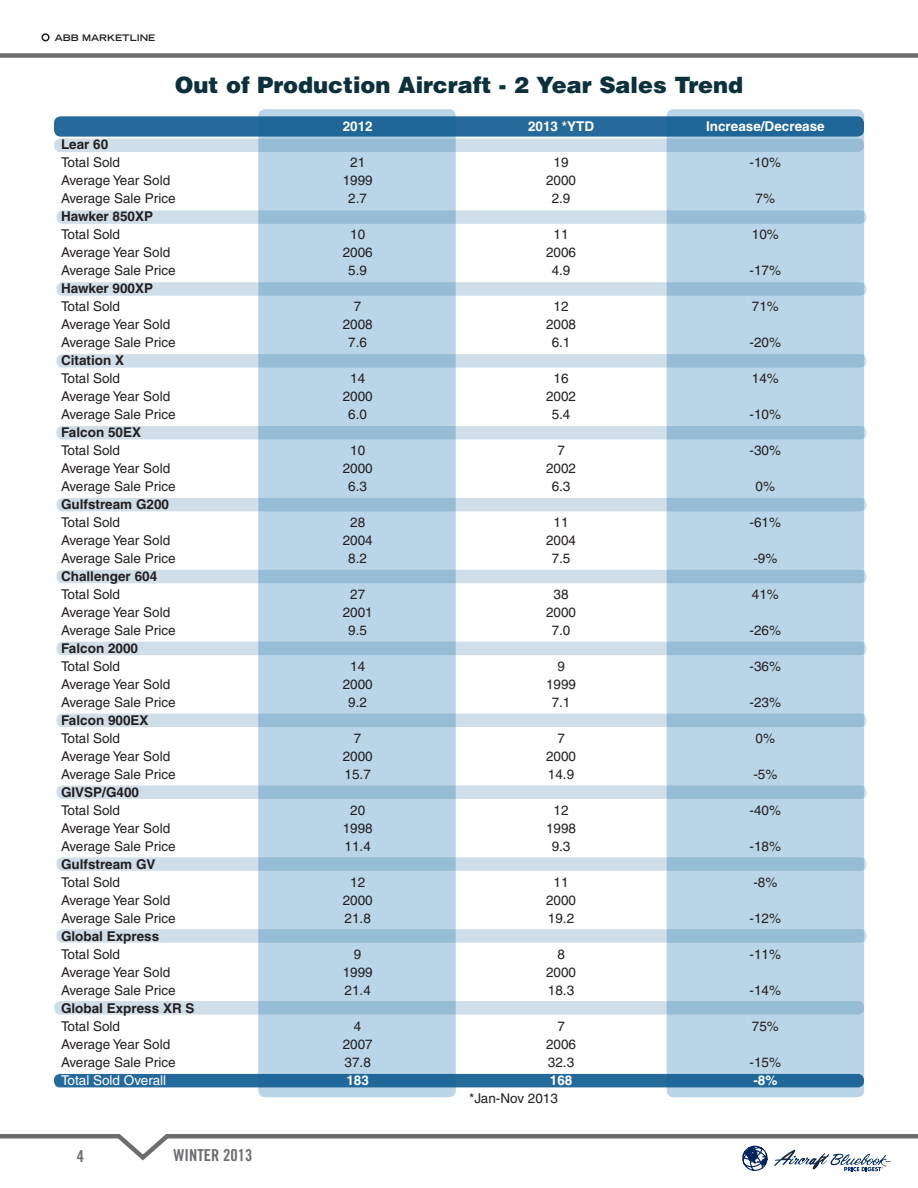
<style>
.page{position:relative;width:918px;height:1188px;background:#fff}
.page>*{position:absolute;margin:0;border:0;box-sizing:border-box;transform-origin:0 0}
.t1{font:900 22.5px "Helvetica";color:#0c313b}
.t2{font:16.5px "Trade Gothic LT Std Bd Cn 20";color:#6c6d70}
.t3{font:13.5px/18px "Helvetica";color:#231f20;text-align:center}
.t4{font:700 13.5px "Helvetica";color:#231f20}
.t5{font:700 13.5px "Helvetica";color:#fff}
.t6{font:13.5px "Helvetica";color:#fff}
.t7{font:700 expanded 9px "Trade Gothic LT Std";color:#231f20}
</style>
<div class="page">
<svg style="left:0;top:1134px;width:918px;height:38px"></svg>
<div style="left:41px;top:33px;width:9px;height:8px;border:2px solid #231f20;border-radius:50%"></div>
<div style="left:0;top:53px;width:918px;height:5px;background:#6c6d70"></div>
<div style="left:258px;top:109px;width:198px;height:988px;background:#b9d5e7;border-radius:7px"></div>
<div style="left:667px;top:109px;width:197px;height:988px;background:#b9d5e7;border-radius:7px"></div>
<div style="left:54px;top:1074px;width:810px;height:13px;background:#266a9c;border-radius:6px"></div>
<div style="left:54px;top:116px;width:810px;height:21px;background:#266a9c;border-radius:7px"></div>
<svg style="left:54px;top:138px;width:810px;height:14px;background:#b5cee0"></svg>
<svg style="left:56px;top:210px;width:810px;height:14px;background:#b5cee0"></svg>
<svg style="left:56px;top:282px;width:810px;height:14px;background:#b5cee0"></svg>
<svg style="left:56px;top:354px;width:810px;height:14px;background:#b5cee0"></svg>
<svg style="left:56px;top:426px;width:810px;height:14px;background:#b5cee0"></svg>
<svg style="left:56px;top:498px;width:810px;height:13px;background:#b3cddf"></svg>
<svg style="left:56px;top:570px;width:810px;height:13px;background:#b3cddf"></svg>
<svg style="left:56px;top:642px;width:810px;height:13px;background:#b3cddf"></svg>
<svg style="left:56px;top:714px;width:810px;height:13px;background:#b3cddf"></svg>
<svg style="left:56px;top:785px;width:810px;height:14px;background:#b5cee0"></svg>
<svg style="left:56px;top:857px;width:810px;height:14px;background:#b5cee0"></svg>
<svg style="left:56px;top:929px;width:810px;height:14px;background:#b5cee0"></svg>
<svg style="left:54px;top:1001px;width:810px;height:14px;background:#b5cee0"></svg>
<p class="t7" style="left:55px;top:32px;width:102px">ABB MARKETLINE</p>
<h1 class="t1" style="left:175px;top:70px;width:570px">Out of Production Aircraft - 2 Year Sales Trend</h1>
<p class="t4" style="left:61px;top:136px;width:49px">Lear 60</p>
<p class="t3" style="left:61px;top:154px;width:116px;text-align:left">Total Sold<br>Average Year Sold<br>Average Sale Price</p>
<p class="t4" style="left:61px;top:208px;width:94px">Hawker 850XP</p>
<p class="t3" style="left:61px;top:226px;width:116px;text-align:left">Total Sold<br>Average Year Sold<br>Average Sale Price</p>
<p class="t4" style="left:61px;top:280px;width:94px">Hawker 900XP</p>
<p class="t3" style="left:61px;top:298px;width:116px;text-align:left">Total Sold<br>Average Year Sold<br>Average Sale Price</p>
<p class="t4" style="left:61px;top:352px;width:65px">Citation X</p>
<p class="t3" style="left:61px;top:370px;width:116px;text-align:left">Total Sold<br>Average Year Sold<br>Average Sale Price</p>
<p class="t4" style="left:61px;top:424px;width:82px">Falcon 50EX</p>
<p class="t3" style="left:61px;top:442px;width:116px;text-align:left">Total Sold<br>Average Year Sold<br>Average Sale Price</p>
<p class="t4" style="left:61px;top:496px;width:110px">Gulfstream G200</p>
<p class="t3" style="left:61px;top:514px;width:116px;text-align:left">Total Sold<br>Average Year Sold<br>Average Sale Price</p>
<p class="t4" style="left:61px;top:568px;width:98px">Challenger 604</p>
<p class="t3" style="left:61px;top:586px;width:116px;text-align:left">Total Sold<br>Average Year Sold<br>Average Sale Price</p>
<p class="t4" style="left:61px;top:640px;width:79px">Falcon 2000</p>
<p class="t3" style="left:61px;top:658px;width:116px;text-align:left">Total Sold<br>Average Year Sold<br>Average Sale Price</p>
<p class="t4" style="left:61px;top:712px;width:89px">Falcon 900EX</p>
<p class="t3" style="left:61px;top:730px;width:116px;text-align:left">Total Sold<br>Average Year Sold<br>Average Sale Price</p>
<p class="t4" style="left:61px;top:784px;width:80px">GIVSP/G400</p>
<p class="t3" style="left:61px;top:801px;width:116px;text-align:left">Total Sold<br>Average Year Sold<br>Average Sale Price</p>
<p class="t4" style="left:61px;top:856px;width:96px">Gulfstream GV</p>
<p class="t3" style="left:61px;top:873px;width:116px;text-align:left">Total Sold<br>Average Year Sold<br>Average Sale Price</p>
<p class="t4" style="left:61px;top:928px;width:100px">Global Express</p>
<p class="t3" style="left:61px;top:945px;width:116px;text-align:left">Total Sold<br>Average Year Sold<br>Average Sale Price</p>
<p class="t4" style="left:61px;top:1000px;width:135px">Global Express XR S</p>
<p class="t3" style="left:61px;top:1017px;width:116px;text-align:left">Total Sold<br>Average Year Sold<br>Average Sale Price</p>
<p class="t6" style="left:61px;top:1073px;width:107px">Total Sold Overall</p>
<p class="t2" style="left:77px;top:1146px;width:9px">4</p>
<p class="t2" style="left:174px;top:1145px;width:80px">WINTER 2013</p>
<p class="t5" style="left:343px;top:118px;width:32px">2012</p>
<p class="t3" style="left:343px;top:153px;width:32px">21<br>1999<br>2.7</p>
<p class="t3" style="left:343px;top:225px;width:32px">10<br>2006<br>5.9</p>
<p class="t3" style="left:343px;top:297px;width:32px">7<br>2008<br>7.6</p>
<p class="t3" style="left:343px;top:369px;width:32px">14<br>2000<br>6.0</p>
<p class="t3" style="left:343px;top:441px;width:32px">10<br>2000<br>6.3</p>
<p class="t3" style="left:343px;top:513px;width:32px">28<br>2004<br>8.2</p>
<p class="t3" style="left:343px;top:585px;width:32px">27<br>2001<br>9.5</p>
<p class="t3" style="left:343px;top:657px;width:32px">14<br>2000<br>9.2</p>
<p class="t3" style="left:343px;top:729px;width:32px">7<br>2000<br>15.7</p>
<p class="t3" style="left:343px;top:801px;width:32px">20<br>1998<br>11.4</p>
<p class="t3" style="left:343px;top:873px;width:32px">12<br>2000<br>21.8</p>
<p class="t3" style="left:343px;top:945px;width:32px">9<br>1999<br>21.4</p>
<p class="t3" style="left:343px;top:1017px;width:32px">4<br>2007<br>37.8</p>
<p class="t5" style="left:346px;top:1072px;width:24px">183</p>
<p class="t5" style="left:528px;top:118px;width:68px">2013 *YTD</p>
<p class="t3" style="left:546px;top:153px;width:32px">19<br>2000<br>2.9</p>
<p class="t3" style="left:546px;top:225px;width:32px">11<br>2006<br>4.9</p>
<p class="t3" style="left:546px;top:297px;width:32px">12<br>2008<br>6.1</p>
<p class="t3" style="left:546px;top:369px;width:32px">16<br>2002<br>5.4</p>
<p class="t3" style="left:546px;top:441px;width:32px">7<br>2002<br>6.3</p>
<p class="t3" style="left:546px;top:513px;width:32px">11<br>2004<br>7.5</p>
<p class="t3" style="left:546px;top:585px;width:32px">38<br>2000<br>7.0</p>
<p class="t3" style="left:546px;top:657px;width:32px">9<br>1999<br>7.1</p>
<p class="t3" style="left:546px;top:729px;width:32px">7<br>2000<br>14.9</p>
<p class="t3" style="left:546px;top:801px;width:32px">12<br>1998<br>9.3</p>
<p class="t3" style="left:546px;top:873px;width:32px">11<br>2000<br>19.2</p>
<p class="t3" style="left:546px;top:945px;width:32px">8<br>2000<br>18.3</p>
<p class="t3" style="left:546px;top:1017px;width:32px">7<br>2006<br>32.3</p>
<p class="t5" style="left:550px;top:1072px;width:24px">168</p>
<p class="t3" style="left:469px;top:1089px;width:90px">*Jan-Nov 2013</p>
<p class="t5" style="left:706px;top:118px;width:120px">Increase/Decrease</p>
<p class="t3" style="left:750px;top:153px;width:33px">-10%</p>
<p class="t3" style="left:756px;top:189px;width:21px">7%</p>
<p class="t3" style="left:752px;top:225px;width:29px">10%</p>
<p class="t3" style="left:750px;top:261px;width:33px">-17%</p>
<p class="t3" style="left:752px;top:297px;width:29px">71%</p>
<p class="t3" style="left:750px;top:333px;width:33px">-20%</p>
<p class="t3" style="left:752px;top:369px;width:29px">14%</p>
<p class="t3" style="left:750px;top:405px;width:33px">-10%</p>
<p class="t3" style="left:750px;top:441px;width:33px">-30%</p>
<p class="t3" style="left:756px;top:477px;width:21px">0%</p>
<p class="t3" style="left:750px;top:513px;width:33px">-61%</p>
<p class="t3" style="left:753px;top:549px;width:26px">-9%</p>
<p class="t3" style="left:752px;top:585px;width:29px">41%</p>
<p class="t3" style="left:750px;top:621px;width:33px">-26%</p>
<p class="t3" style="left:750px;top:657px;width:33px">-36%</p>
<p class="t3" style="left:750px;top:693px;width:33px">-23%</p>
<p class="t3" style="left:756px;top:729px;width:21px">0%</p>
<p class="t3" style="left:753px;top:765px;width:26px">-5%</p>
<p class="t3" style="left:750px;top:801px;width:33px">-40%</p>
<p class="t3" style="left:750px;top:837px;width:33px">-18%</p>
<p class="t3" style="left:753px;top:873px;width:26px">-8%</p>
<p class="t3" style="left:750px;top:909px;width:33px">-12%</p>
<p class="t3" style="left:750px;top:945px;width:33px">-11%</p>
<p class="t3" style="left:750px;top:981px;width:33px">-14%</p>
<p class="t3" style="left:752px;top:1017px;width:29px">75%</p>
<p class="t3" style="left:750px;top:1053px;width:33px">-15%</p>
<p class="t5" style="left:753px;top:1072px;width:26px">-8%</p>
</div>
